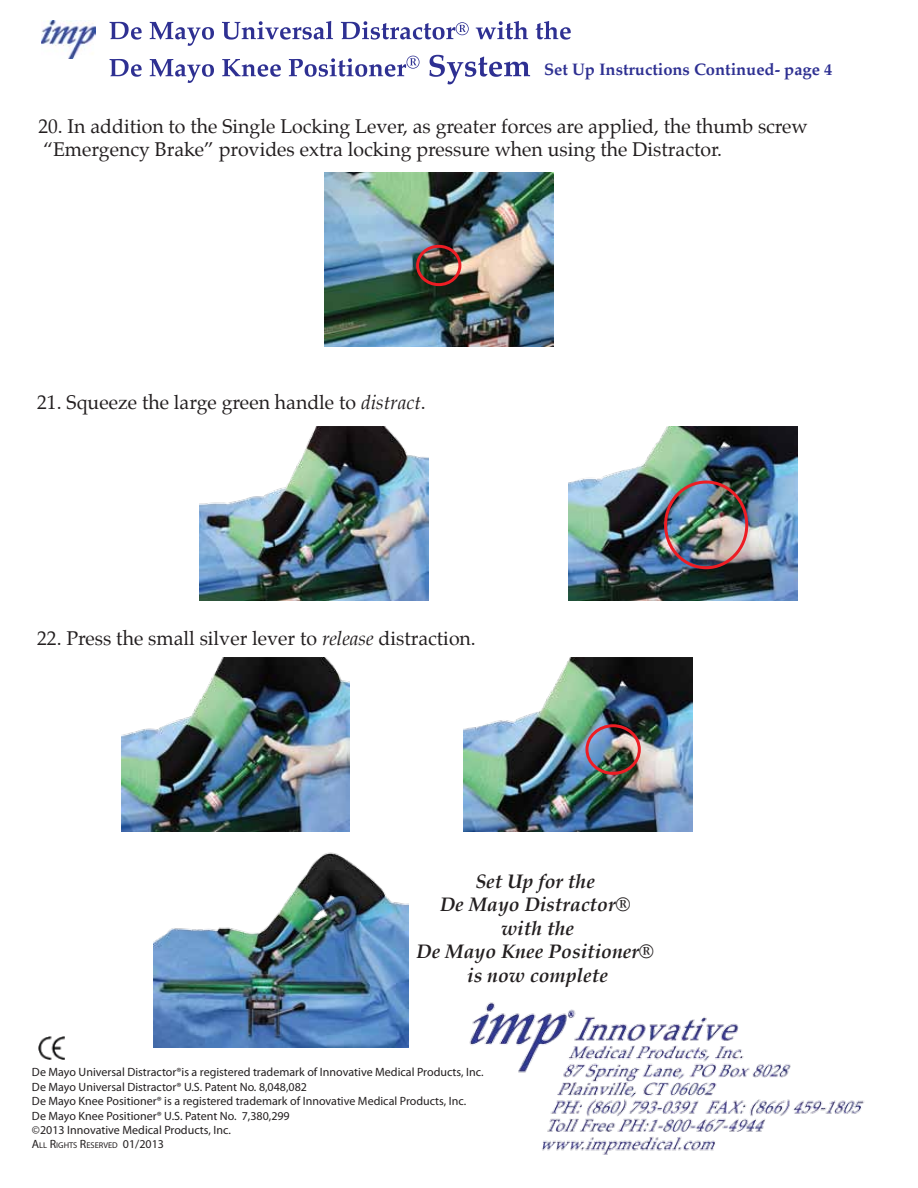
<style>
.page{position:relative;width:918px;height:1188px;background:#fff}
.page>*{position:absolute;margin:0;border:0;box-sizing:border-box;transform-origin:0 0}
.t1{font:19.5px/23.4px "Palatino";color:#231f20}
.t2{font:italic 700 19.5px/23.4px "Palatino";color:#231f20;text-align:center}
.t3{font:700 16.5px "Palatino";color:#2e3092}
.t4{font:12px/14.4px "Myriad Pro";color:#231f20}
.t5{font:8.4px "Myriad Pro";color:#231f20}
.s1{font-style:italic}
.s2{font-size:12px}
</style>
<div class="page">
<svg style="left:110px;top:22px;width:32px;height:18px"></svg>
<svg style="left:150px;top:22px;width:64px;height:24px"></svg>
<svg style="left:222px;top:21px;width:111px;height:19px"></svg>
<svg style="left:341px;top:21px;width:128px;height:19px"></svg>
<svg style="left:476px;top:21px;width:52px;height:18px"></svg>
<svg style="left:536px;top:21px;width:35px;height:19px"></svg>
<svg style="left:110px;top:59px;width:32px;height:18px"></svg>
<svg style="left:150px;top:59px;width:64px;height:24px"></svg>
<svg style="left:222px;top:59px;width:59px;height:18px"></svg>
<svg style="left:289px;top:56px;width:131px;height:21px"></svg>
<svg style="left:429px;top:55px;width:101px;height:29px"></svg>
<img style="left:41px;top:20px;width:54px;height:38px">
<img style="left:469px;top:1002px;width:395px;height:153px">
<img style="left:38px;top:1037px;width:26px;height:22px">
<img style="left:324px;top:172px;width:229px;height:175px">
<div style="left:416px;top:245px;width:45px;height:41px;border:3px solid #ed1d24;border-radius:50%"></div>
<img style="left:200px;top:426px;width:229px;height:174px">
<img style="left:569px;top:426px;width:228px;height:174px">
<div style="left:664px;top:481px;width:84px;height:88px;border:3px solid #ed1d24;border-radius:50%"></div>
<img style="left:121px;top:657px;width:229px;height:175px">
<img style="left:464px;top:657px;width:228px;height:175px">
<div style="left:585px;top:724px;width:56px;height:51px;border:3px solid #ed1d24;border-radius:50%"></div>
<img style="left:154px;top:852px;width:254px;height:196px">
<p class="t3" style="left:544px;top:56px;width:290px">Set Up Instructions Continued- page 4</p>
<p class="t1" style="left:38px;top:114px;width:771px">20. In addition to the Single Locking Lever, as greater forces are applied, the thumb screw “Emergency Brake” provides extra locking pressure when using the Distractor.</p>
<p class="t1" style="left:37px;top:391px;width:390px">21. Squeeze the large green handle to <span class="s1">distract</span>.</p>
<p class="t1" style="left:37px;top:627px;width:440px">22. Press the small silver lever to <span class="s1">release</span> distraction.</p>
<p class="t2" style="left:417px;top:870px;width:239px">Set Up for the<br>De Mayo Distractor®<br>with the<br>De Mayo Knee Positioner® is now complete</p>
<p class="t4" style="left:32px;top:1065px;width:453px">De Mayo Universal Distractor®is a registered trademark of Innovative Medical Products, Inc.<br>De Mayo Universal Distractor® U.S. Patent No. 8,048,082<br>De Mayo Knee Positioner® is a registered trademark of Innovative Medical Products, Inc.<br>De Mayo Knee Positioner® U.S. Patent No. 7,380,299<br>©2013 Innovative Medical Products, Inc.</p>
<p class="t5" style="left:32px;top:1140px;width:134px"><span class="s2">A</span>LL <span class="s2">R</span>IGHTS <span class="s2">R</span>ESERVED <span class="s2">01/2013</span></p>
</div>
